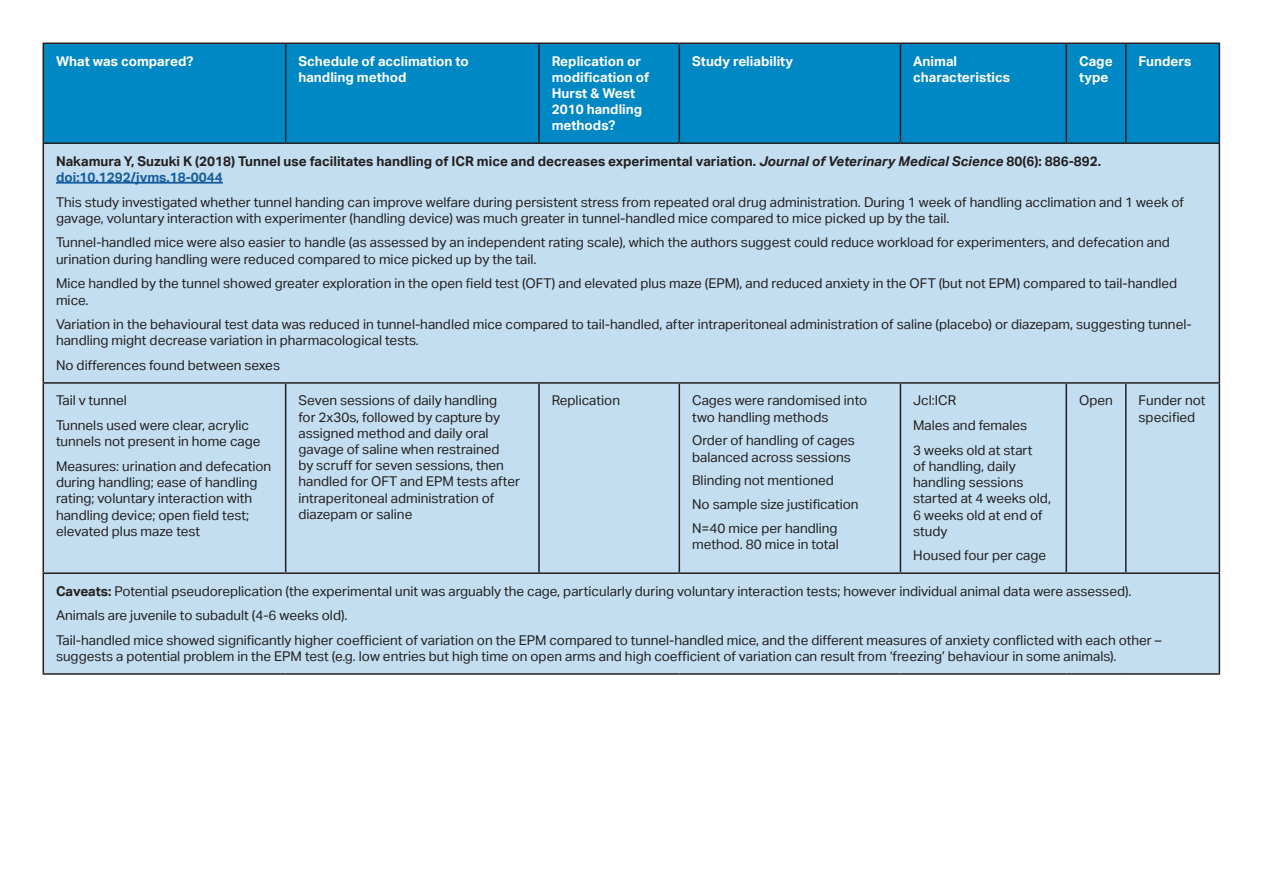
<style>
.page{position:relative;width:1263px;height:893px;background:#fff}
.page>*{position:absolute;margin:0;border:0;box-sizing:border-box;transform-origin:0 0}
.t1{font:13.5px/16.2px "Aktiv Grotesk";color:#231f20}
.t2{font:700 13.5px/16.2px "Aktiv Grotesk";color:#231f20}
.t3{font:700 13.5px/16.2px "Aktiv Grotesk";color:#fff}
.s1{font-style:italic}
.s2{color:#175d9e}
.s3{font-weight:700}
</style>
<div class="page">
<div style="left:44px;top:44px;width:1175px;height:98px;background:#0088c5"></div>
<div style="left:44px;top:144px;width:1175px;height:529px;background:#c3def0"></div>
<hr style="left:43px;top:43px;width:243px;height:1px;background:#231f20">
<hr style="left:43px;top:44px;width:1px;height:98px;background:#231f20">
<hr style="left:286px;top:43px;width:253px;height:1px;background:#231f20">
<hr style="left:285px;top:44px;width:1px;height:98px;background:#231f20">
<hr style="left:539px;top:43px;width:140px;height:1px;background:#231f20">
<hr style="left:538px;top:44px;width:2px;height:98px;background:#231f20">
<hr style="left:679px;top:43px;width:221px;height:1px;background:#231f20">
<hr style="left:679px;top:44px;width:1px;height:98px;background:#231f20">
<hr style="left:900px;top:43px;width:166px;height:1px;background:#231f20">
<hr style="left:900px;top:44px;width:1px;height:98px;background:#231f20">
<hr style="left:1066px;top:43px;width:60px;height:1px;background:#231f20">
<hr style="left:1065px;top:44px;width:2px;height:98px;background:#231f20">
<hr style="left:1126px;top:43px;width:94px;height:1px;background:#231f20">
<hr style="left:1125px;top:44px;width:1px;height:98px;background:#231f20">
<hr style="left:1219px;top:44px;width:1px;height:98px;background:#231f20">
<hr style="left:43px;top:142px;width:243px;height:2px;background:#231f20">
<hr style="left:43px;top:144px;width:1px;height:238px;background:#231f20">
<hr style="left:286px;top:142px;width:253px;height:2px;background:#231f20">
<hr style="left:539px;top:142px;width:140px;height:2px;background:#231f20">
<hr style="left:679px;top:142px;width:221px;height:2px;background:#231f20">
<hr style="left:900px;top:142px;width:166px;height:2px;background:#231f20">
<hr style="left:1066px;top:142px;width:60px;height:2px;background:#231f20">
<hr style="left:1126px;top:142px;width:94px;height:2px;background:#231f20">
<hr style="left:1219px;top:144px;width:1px;height:238px;background:#231f20">
<hr style="left:43px;top:382px;width:243px;height:2px;background:#231f20">
<hr style="left:43px;top:384px;width:1px;height:188px;background:#231f20">
<hr style="left:286px;top:382px;width:253px;height:2px;background:#231f20">
<hr style="left:285px;top:384px;width:1px;height:188px;background:#231f20">
<hr style="left:539px;top:382px;width:140px;height:2px;background:#231f20">
<hr style="left:538px;top:384px;width:2px;height:188px;background:#231f20">
<hr style="left:679px;top:382px;width:221px;height:2px;background:#231f20">
<hr style="left:679px;top:384px;width:1px;height:188px;background:#231f20">
<hr style="left:900px;top:382px;width:166px;height:2px;background:#231f20">
<hr style="left:900px;top:384px;width:1px;height:188px;background:#231f20">
<hr style="left:1066px;top:382px;width:60px;height:2px;background:#231f20">
<hr style="left:1065px;top:384px;width:2px;height:188px;background:#231f20">
<hr style="left:1126px;top:382px;width:94px;height:2px;background:#231f20">
<hr style="left:1125px;top:384px;width:1px;height:188px;background:#231f20">
<hr style="left:1219px;top:384px;width:1px;height:188px;background:#231f20">
<hr style="left:43px;top:572px;width:243px;height:2px;background:#231f20">
<hr style="left:43px;top:574px;width:1px;height:99px;background:#231f20">
<hr style="left:286px;top:572px;width:253px;height:2px;background:#231f20">
<hr style="left:539px;top:572px;width:140px;height:2px;background:#231f20">
<hr style="left:679px;top:572px;width:221px;height:2px;background:#231f20">
<hr style="left:900px;top:572px;width:166px;height:2px;background:#231f20">
<hr style="left:1066px;top:572px;width:60px;height:2px;background:#231f20">
<hr style="left:1126px;top:572px;width:94px;height:2px;background:#231f20">
<hr style="left:1219px;top:574px;width:1px;height:99px;background:#231f20">
<hr style="left:43px;top:673px;width:243px;height:2px;background:#231f20">
<hr style="left:286px;top:673px;width:253px;height:2px;background:#231f20">
<hr style="left:539px;top:673px;width:140px;height:2px;background:#231f20">
<hr style="left:679px;top:673px;width:221px;height:2px;background:#231f20">
<hr style="left:900px;top:673px;width:166px;height:2px;background:#231f20">
<hr style="left:1066px;top:673px;width:60px;height:2px;background:#231f20">
<hr style="left:1126px;top:673px;width:94px;height:2px;background:#231f20">
<hr style="left:56px;top:182px;width:167px;height:2px;background:#175d9e">
<p class="t3" style="left:56px;top:53px;width:139px">What was compared?</p>
<p class="t3" style="left:298px;top:53px;width:172px">Schedule of acclimation to handling method</p>
<p class="t3" style="left:552px;top:53px;width:99px">Replication or modification of<br>Hurst &amp; West<br>2010 handling methods?</p>
<p class="t3" style="left:692px;top:53px;width:103px">Study reliability</p>
<p class="t3" style="left:913px;top:53px;width:98px">Animal characteristics</p>
<p class="t3" style="left:1079px;top:53px;width:35px">Cage type</p>
<p class="t3" style="left:1138px;top:53px;width:54px">Funders</p>
<p class="t2" style="left:56px;top:152px;width:1047px">Nakamura Y, Suzuki K (2018) Tunnel use facilitates handling of ICR mice and decreases experimental variation. <span class="s1">Journal of Veterinary Medical Science</span> 80(6): 886-892. <span class="s2">doi:10.1292/jvms.18-0044</span></p>
<p class="t1" style="left:56px;top:194px;width:1129px">This study investigated whether tunnel handing can improve welfare during persistent stress from repeated oral drug administration. During 1 week of handling acclimation and 1 week of gavage, voluntary interaction with experimenter (handling device) was much greater in tunnel-handled mice compared to mice picked up by the tail.</p>
<p class="t1" style="left:56px;top:234px;width:1115px">Tunnel-handled mice were also easier to handle (as assessed by an independent rating scale), which the authors suggest could reduce workload for experimenters, and defecation and urination during handling were reduced compared to mice picked up by the tail.</p>
<p class="t1" style="left:56px;top:275px;width:1123px">Mice handled by the tunnel showed greater exploration in the open field test (OFT) and elevated plus maze (EPM), and reduced anxiety in the OFT (but not EPM) compared to tail-handled mice.</p>
<p class="t1" style="left:56px;top:316px;width:1137px">Variation in the behavioural test data was reduced in tunnel-handled mice compared to tail-handled, after intraperitoneal administration of saline (placebo) or diazepam, suggesting tunnel&shy;handling might decrease variation in pharmacological tests.</p>
<p class="t1" style="left:56px;top:357px;width:225px">No differences found between sexes</p>
<p class="t1" style="left:56px;top:392px;width:72px">Tail v tunnel</p>
<p class="t1" style="left:56px;top:417px;width:206px">Tunnels used were clear, acrylic tunnels not present in home cage</p>
<p class="t1" style="left:56px;top:458px;width:217px">Measures: urination and defecation during handling; ease of handling rating; voluntary interaction with handling device; open field test; elevated plus maze test</p>
<p class="t1" style="left:298px;top:392px;width:223px">Seven sessions of daily handling<br>for 2x30s, followed by capture by assigned method and daily oral gavage of saline when restrained<br>by scruff for seven sessions, then handled for OFT and EPM tests after intraperitoneal administration of diazepam or saline</p>
<p class="t1" style="left:552px;top:392px;width:70px">Replication</p>
<p class="t1" style="left:692px;top:392px;width:177px">Cages were randomised into two handling methods</p>
<p class="t1" style="left:913px;top:392px;width:45px">Jcl:ICR</p>
<p class="t1" style="left:913px;top:417px;width:116px">Males and females</p>
<p class="t1" style="left:913px;top:442px;width:139px">3 weeks old at start<br>of handling, daily handling sessions started at 4 weeks old,<br>6 weeks old at end of study</p>
<p class="t1" style="left:913px;top:547px;width:135px">Housed four per cage</p>
<p class="t1" style="left:1079px;top:392px;width:35px">Open</p>
<p class="t1" style="left:1138px;top:392px;width:68px">Funder not specified</p>
<p class="t1" style="left:692px;top:432px;width:164px">Order of handling of cages balanced across sessions</p>
<p class="t1" style="left:692px;top:472px;width:143px">Blinding not mentioned</p>
<p class="t1" style="left:692px;top:496px;width:168px">No sample size justification</p>
<p class="t1" style="left:692px;top:520px;width:148px">N=40 mice per handling method. 80 mice in total</p>
<p class="t1" style="left:56px;top:583px;width:1077px"><span class="s3">Caveats:</span> Potential pseudoreplication (the experimental unit was arguably the cage, particularly during voluntary interaction tests; however individual animal data were assessed).</p>
<p class="t1" style="left:56px;top:607px;width:293px">Animals are juvenile to subadult (4-6 weeks old).</p>
<p class="t1" style="left:56px;top:632px;width:1107px">Tail-handled mice showed significantly higher coefficient of variation on the EPM compared to tunnel-handled mice, and the different measures of anxiety conflicted with each other – suggests a potential problem in the EPM test (e.g. low entries but high time on open arms and high coefficient of variation can result from ‘freezing’ behaviour in some animals).</p>
</div>
